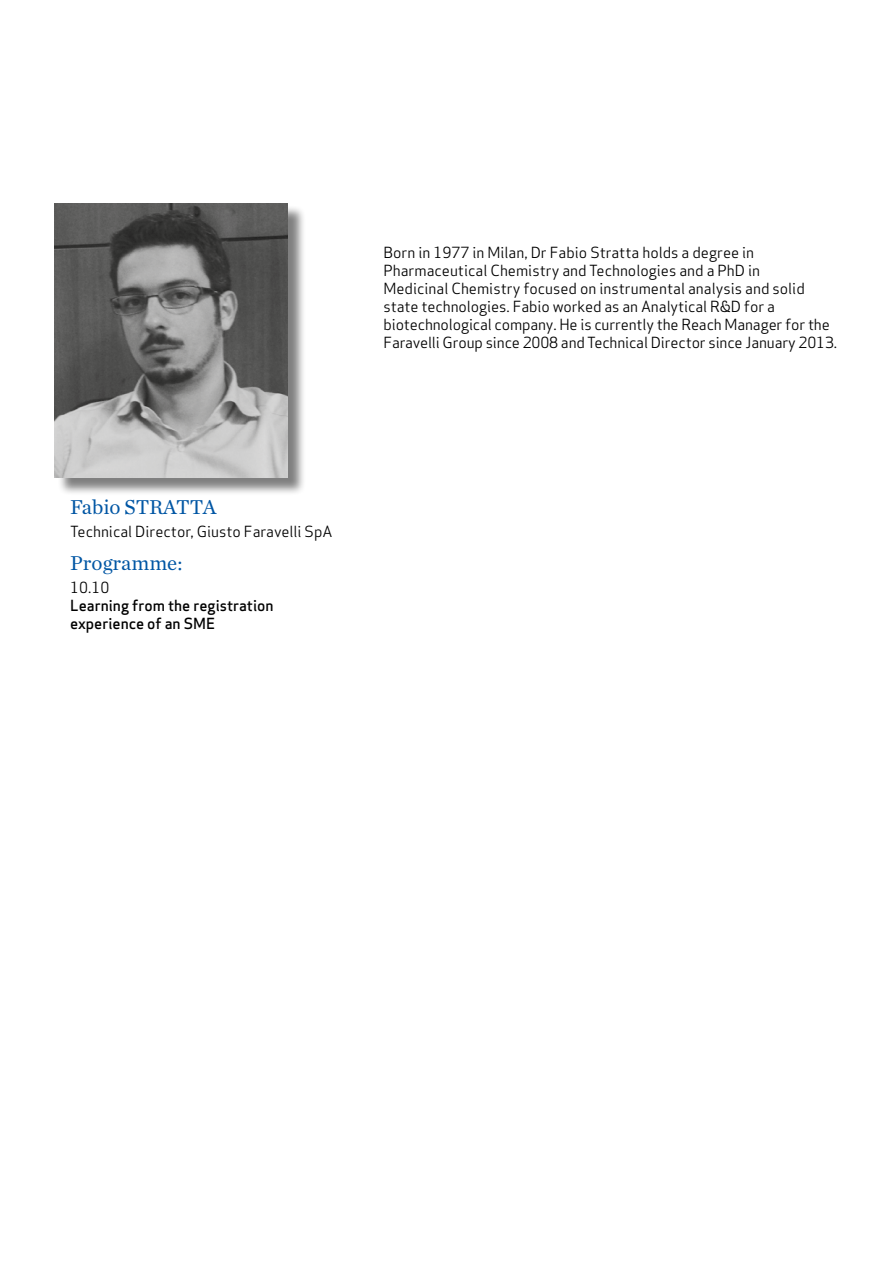
<style>
.page{position:relative;width:893px;height:1263px;background:#fff}
.page>*{position:absolute;margin:0;border:0;box-sizing:border-box;transform-origin:0 0}
.t1{font:21px "Chronicle Text G1";color:#0056a4}
.t2{font:15px/18px "Apex Sans";color:#000}
.t3{font:500 15px/18px "Apex Sans";color:#000}
</style>
<div class="page">
<div style="left:57px;top:205px;width:250px;height:291px;background:#000;opacity:.5"></div>
<img style="left:55px;top:203px;width:233px;height:274px">
<p class="t2" style="left:383px;top:242px;width:455px">Born in 1977 in Milan, Dr Fabio Stratta holds a degree in Pharmaceutical Chemistry and Technologies and a PhD in<br>Medicinal Chemistry focused on instrumental analysis and solid state technologies. Fabio worked as an Analytical R&amp;D for a biotechnological company. He is currently the Reach Manager for the Faravelli Group since 2008 and Technical Director since January 2013.</p>
<h1 class="t1" style="left:70px;top:491px;width:148px">Fabio STRATTA</h1>
<p class="t2" style="left:70px;top:521px;width:264px">Technical Director, Giusto Faravelli SpA</p>
<h1 class="t1" style="left:70px;top:547px;width:114px">Programme:</h1>
<p class="t2" style="left:70px;top:577px;width:41px">10.10</p>
<p class="t3" style="left:70px;top:594px;width:205px">Learning from the registration experience of an SME</p>
</div>
